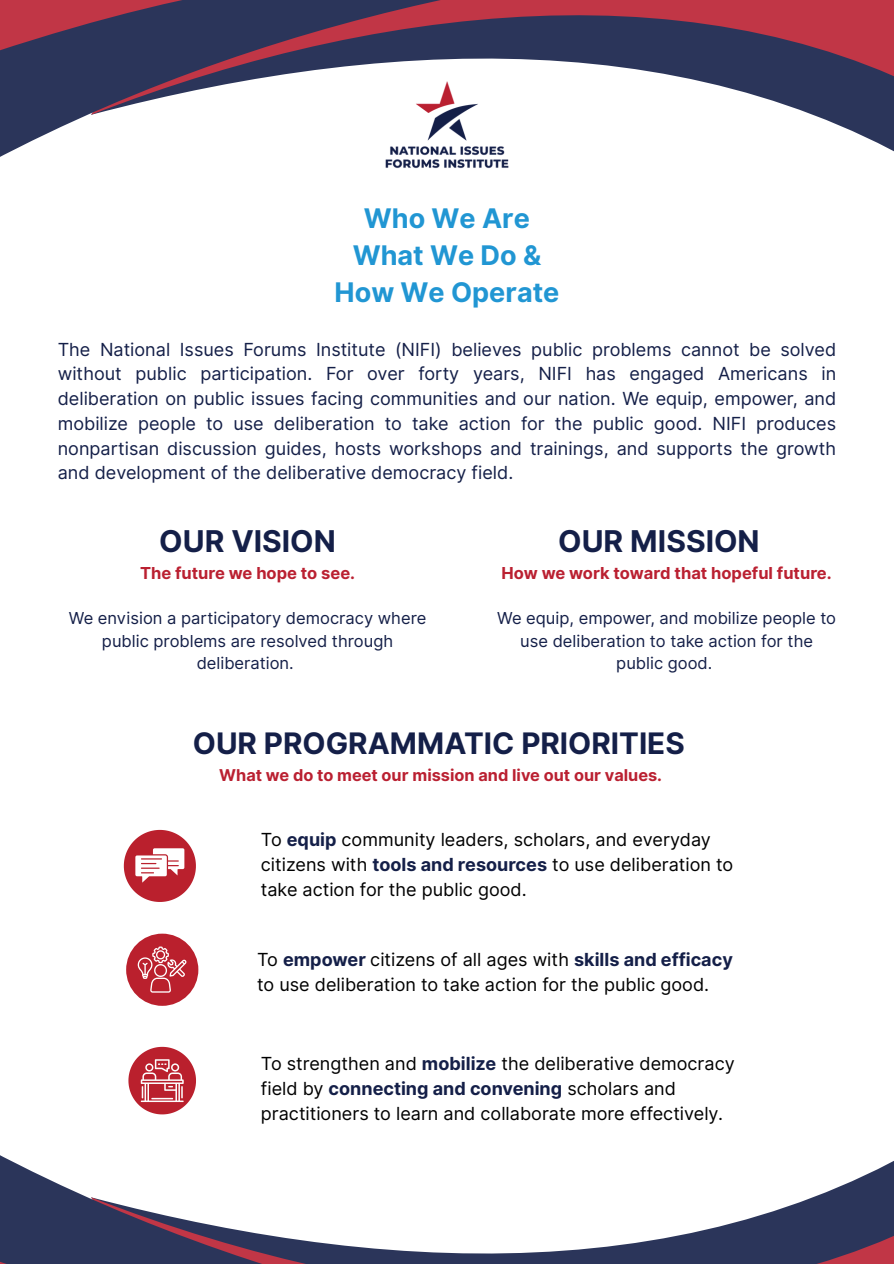
<style>
.page{position:relative;width:894px;height:1264px;background:#fff}
.page>*{position:absolute;margin:0;border:0;box-sizing:border-box;transform-origin:0 0}
.t1{font:700 30px "Inter";color:#141f48}
.t2{font:700 29.55px "Inter";color:#141f48}
.t3{font:700 27px/37.2px "Inter";color:#2196d3;text-align:center}
.t4{font:18px/24.8px "Inter";color:#141f48;text-align:justify}
.t5{font:18px/24.8px "Inter";color:#000}
.t6{font:16.5px/22.5px "Inter";color:#141f48;text-align:center}
.t7{font:700 16.5px "Inter";color:#ba2031}
.t8{font:700 16.35px "Inter";color:#ba2031}
.s1{font-weight:700;color:#141f48}
</style>
<div class="page">
<svg style="left:845px;top:1161px;width:48px;height:23px"></svg>
<svg style="left:825px;top:1184px;width:68px;height:79px;background:#483859"></svg>
<svg style="left:0;top:1114px;width:825px;height:149px"></svg>
<svg style="left:0;top:1229px;width:526px;height:34px"></svg>
<svg style="left:825px;top:0;width:68px;height:127px;background:#763751"></svg>
<svg style="left:0;top:0;width:825px;height:157px"></svg>
<svg style="left:0;top:0;width:526px;height:82px;background:#614764"></svg>
<img style="left:378px;top:76px;width:137px;height:93px">
<svg style="left:124px;top:830px;width:72px;height:72px"></svg>
<div style="left:126px;top:933px;width:72px;height:72px;background:#ba202d;border-radius:50%"></div>
<svg style="left:138px;top:946px;width:48px;height:46px"></svg>
<svg style="left:128px;top:1046px;width:68px;height:68px"></svg>
<p class="t3" style="left:334px;top:199px;width:226px">Who We Are<br>What We Do &amp;<br>How We Operate</p>
<h1 class="t4" style="left:58px;top:337px;width:779px">The National Issues Forums Institute (NIFI) believes public problems cannot be solved without public participation. For over forty years, NIFI has engaged Americans in deliberation on public issues facing communities and our nation. We equip, empower, and mobilize people to use deliberation to take action for the public good. NIFI produces nonpartisan discussion guides, hosts workshops and trainings, and supports the growth and development of the deliberative democracy field.</h1>
<h2 class="t1" style="left:159px;top:523px;width:178px">OUR VISION</h2>
<h2 class="t7" style="left:140px;top:563px;width:216px">The future we hope to see.</h2>
<p class="t6" style="left:69px;top:607px;width:359px">We envision a participatory democracy where public problems are resolved through deliberation.</p>
<h2 class="t1" style="left:558px;top:523px;width:203px">OUR MISSION</h2>
<p class="t7" style="left:501px;top:563px;width:331px">How we work toward that hopeful future.</p>
<p class="t6" style="left:497px;top:607px;width:340px">We equip, empower, and mobilize people to use deliberation to take action for the</p>
<h2 class="t6" style="left:616px;top:652px;width:98px">public good.</h2>
<p class="t2" style="left:193px;top:726px;width:493px">OUR PROGRAMMATIC PRIORITIES</p>
<p class="t8" style="left:219px;top:765px;width:444px">What we do to meet our mission and live out our values.</p>
<p class="t5" style="left:261px;top:827px;width:474px">To <span class="s1">equip</span> community leaders, scholars, and everyday citizens with <span class="s1">tools and resources</span> to use deliberation to take action for the public good.</p>
<p class="t5" style="left:257px;top:947px;width:477px">To <span class="s1">empower</span> citizens of all ages with <span class="s1">skills and efficacy </span>to use deliberation to take action for the public good.</p>
<p class="t5" style="left:261px;top:1051px;width:475px">To strengthen and <span class="s1">mobilize</span> the deliberative democracy field by <span class="s1">connecting and convening</span> scholars and practitioners to learn and collaborate more effectively.</p>
</div>
